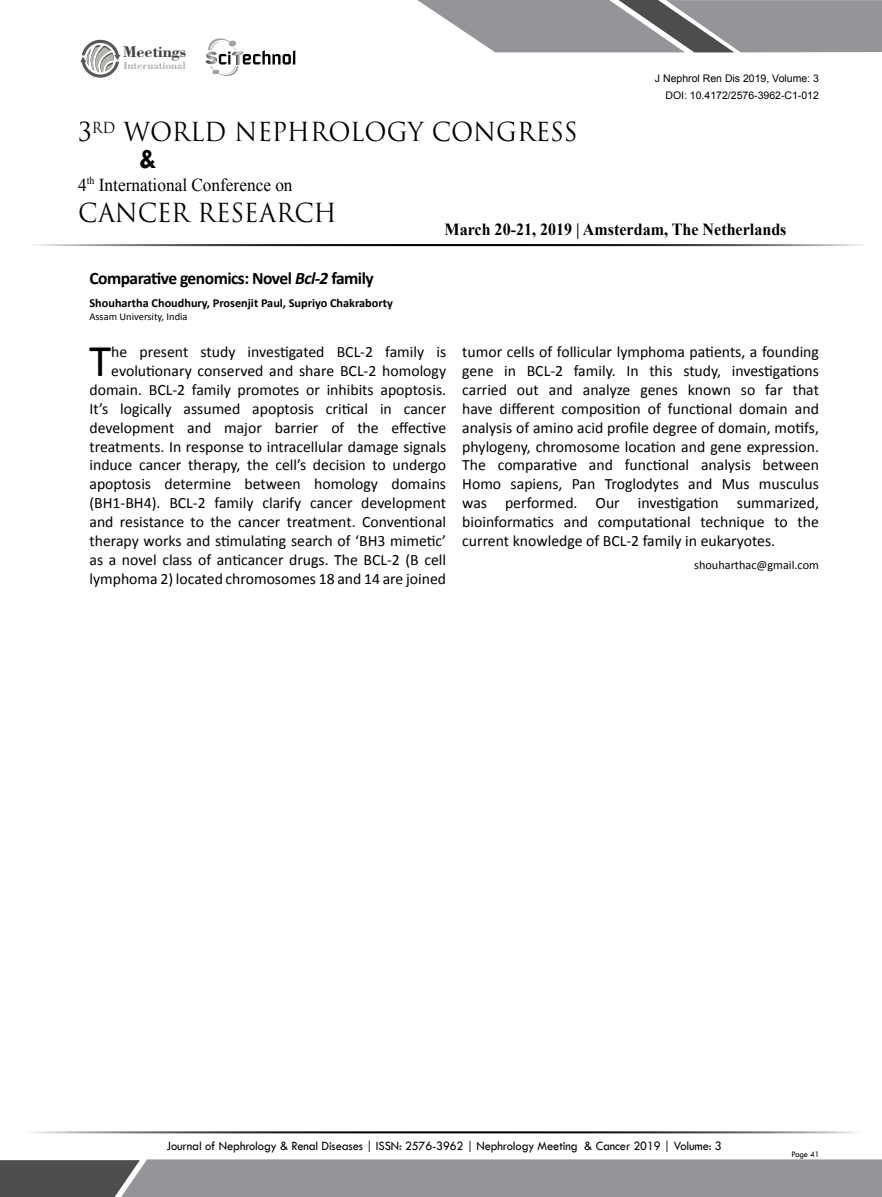
<style>
.page{position:relative;width:882px;height:1197px;background:#fff}
.page>*{position:absolute;margin:0;border:0;box-sizing:border-box;transform-origin:0 0}
.t1{font:45.5px "Calibri";color:#000}
.t2{font:700 29.05px "Tw Cen";color:#000;scale:.95 1}
.t3{font:25.55px "Trajan Pro 3";color:#000;scale:.95 1}
.t4{font:18.2px "Times New Roman";color:#000;scale:.95 1}
.t5{font:700 17.5px "Calibri";letter-spacing:-.03em;color:#000}
.t6{font:700 16.97px "Times New Roman";color:#000;scale:.95 1}
.t7{font:700 16.45px "Bodoni BT";color:#414042}
.t8{font:15.75px/18.9px "Calibri";color:#000;text-align:right}
.t9{font:13.12px "Tw Cen";letter-spacing:-.01em;color:#000;scale:.95 1}
.t10{font:700 12.25px "Calibri";color:#000}
.t11{font:12.25px "Calibri";color:#000}
.t12{font:700 10.85px "Bodoni BT";color:#b3b6af}
.t13{font:10.5px/16.8px "Arial";color:#000;text-align:right}
.t14{font:10.5px "Calibri";color:#000}
.t15{font:8.75px "Tw Cen";letter-spacing:-.02em;color:#000;scale:.95 1}
.s1{font-style:italic}
</style>
<div class="page">
<hr style="left:25px;top:244px;width:839px;height:2px;background:#000">
<hr style="left:22px;top:1131px;width:839px;height:2px;background:#000">
<svg style="left:417px;top:0;width:465px;height:52px;background:#9a9b9e"></svg>
<svg style="left:0;top:1159px;width:882px;height:38px;background:#8b8d8f"></svg>
<svg style="left:80px;top:40px;width:40px;height:38px"></svg>
<svg style="left:205px;top:38px;width:90px;height:38px"></svg>
<p class="t7" style="left:123px;top:42px;width:65px">Meetings</p>
<p class="t12" style="left:123px;top:59px;width:64px">International</p>
<h3 class="t3" style="left:78px;top:114px;width:527px">3<sup>RD</sup> WORLD NEPHROLOGY CONGRESS</h3>
<h2 class="t2" style="left:139px;top:141px;width:20px">&amp;</h2>
<p class="t4" style="left:78px;top:172px;width:227px">4<sup>th</sup> International Conference on</p>
<p class="t13" style="left:655px;top:70px;width:165px">J Nephrol Ren Dis 2019, Volume: 3<br>DOI: 10.4172/2576-3962-C1-012</p>
<h3 class="t3" style="left:78px;top:195px;width:274px">CANCER RESEARCH</h3>
<p class="t6" style="left:445px;top:218px;width:362px">March 20-21, 2019 | Amsterdam, The Netherlands</p>
<p class="t5" style="left:89px;top:267px;width:286px">Comparative genomics: Novel <span class="s1">Bcl-2</span> family</p>
<p class="t10" style="left:89px;top:295px;width:305px">Shouhartha Choudhury, Prosenjit Paul, Supriyo Chakraborty</p>
<p class="t14" style="left:89px;top:310px;width:100px">Assam University, India</p>
<h1 class="t1" style="left:89px;top:332px;width:24px">T</h1>
<p class="t8" style="left:89px;top:342px;width:358px">he present study investigated BCL-2 family is evolutionary conserved and share BCL-2 homology domain. BCL-2 family promotes or inhibits apoptosis.<br>It’s logically assumed apoptosis critical in cancer development and major barrier of the effective treatments. In response to intracellular damage signals induce cancer therapy, the cell’s decision to undergo apoptosis determine between homology domains (BH1-BH4). BCL-2 family clarify cancer development and resistance to the cancer treatment. Conventional therapy works and stimulating search of ‘BH3 mimetic’ as a novel class of anticancer drugs. The BCL-2 (B cell lymphoma 2) located chromosomes 18 and 14 are joined</p>
<p class="t8" style="left:462px;top:342px;width:358px;text-align:justify">tumor cells of follicular lymphoma patients, a founding gene in BCL-2 family. In this study, investigations carried out and analyze genes known so far that have different composition of functional domain and analysis of amino acid profile degree of domain, motifs, phylogeny, chromosome location and gene expression.<br>The comparative and functional analysis between Homo sapiens, Pan Troglodytes and Mus musculus was performed. Our investigation summarized, bioinformatics and computational technique to the current knowledge of BCL-2 family in eukaryotes.</p>
<p class="t11" style="left:694px;top:557px;width:126px">shouharthac@gmail.com</p>
<p class="t9" style="left:167px;top:1138px;width:586px">Journal of Nephrology &amp; Renal Diseases | ISSN: 2576-3962 | Nephrology Meeting &amp; Cancer 2019 | Volume: 3</p>
<p class="t15" style="left:791px;top:1149px;width:31px">Page 41</p>
</div>
